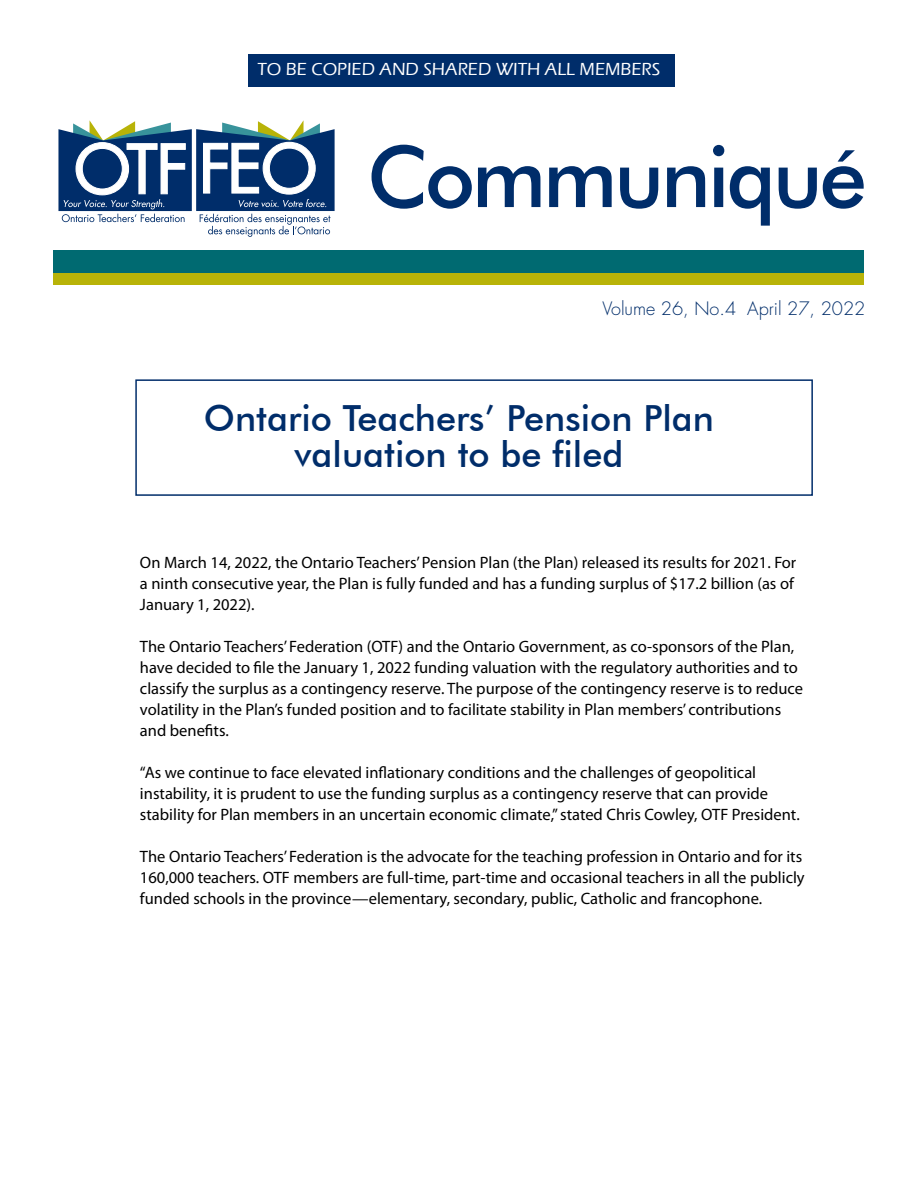
<style>
.page{position:relative;width:918px;height:1188px;background:#fff}
.page>*{position:absolute;margin:0;border:0;box-sizing:border-box;transform-origin:0 0}
.t1{font:500 85.2px "Futura BT";letter-spacing:-.04em;color:#002d6a}
.t2{font:500 36px/36px "Futura BT";color:#002d6a;text-align:center}
.t3{font:500 18px "Eras ITC";color:#fff}
.t4{font:300 18px "Futura Std";color:#002d6a}
.t5{font:16.5px/21px "Myriad Pro";color:#000}
</style>
<div class="page">
<div style="left:248px;top:54px;width:427px;height:32px;background:#002d6a"></div>
<div style="left:53px;top:250px;width:810px;height:23px;background:#006a71"></div>
<div style="left:53px;top:273px;width:810px;height:12px;background:#b8b308"></div>
<svg style="left:58px;top:120px;width:277px;height:117px"></svg>
<div style="left:135px;top:379px;width:678px;height:117px;border:2px solid #002d6a"></div>
<p class="t3" style="left:258px;top:59px;width:404px">TO BE COPIED AND SHARED WITH ALL MEMBERS</p>
<h1 class="t1" style="left:367px;top:125px;width:501px">Communiqué</h1>
<p class="t4" style="left:603px;top:298px;width:264px">Volume 26, No.4 April 27, 2022</p>
<h2 class="t2" style="left:204px;top:400px;width:512px">Ontario Teachers’ Pension Plan valuation to be filed</h2>
<p class="t5" style="left:140px;top:552px;width:658px">On March 14, 2022, the Ontario Teachers’ Pension Plan (the Plan) released its results for 2021. For a ninth consecutive year, the Plan is fully funded and has a funding surplus of $17.2 billion (as of<br>January 1, 2022).</p>
<p class="t5" style="left:140px;top:636px;width:665px">The Ontario Teachers’ Federation (OTF) and the Ontario Government, as co-sponsors of the Plan, have decided to file the January 1, 2022 funding valuation with the regulatory authorities and to classify the surplus as a contingency reserve. The purpose of the contingency reserve is to reduce volatility in the Plan’s funded position and to facilitate stability in Plan members’ contributions and benefits.</p>
<p class="t5" style="left:140px;top:762px;width:661px">“As we continue to face elevated inflationary conditions and the challenges of geopolitical instability, it is prudent to use the funding surplus as a contingency reserve that can provide stability for Plan members in an uncertain economic climate,” stated Chris Cowley, OTF President.</p>
<p class="t5" style="left:140px;top:846px;width:666px">The Ontario Teachers’ Federation is the advocate for the teaching profession in Ontario and for its<br>160,000 teachers. OTF members are full-time, part-time and occasional teachers in all the publicly funded schools in the province—elementary, secondary, public, Catholic and francophone.</p>
</div>
